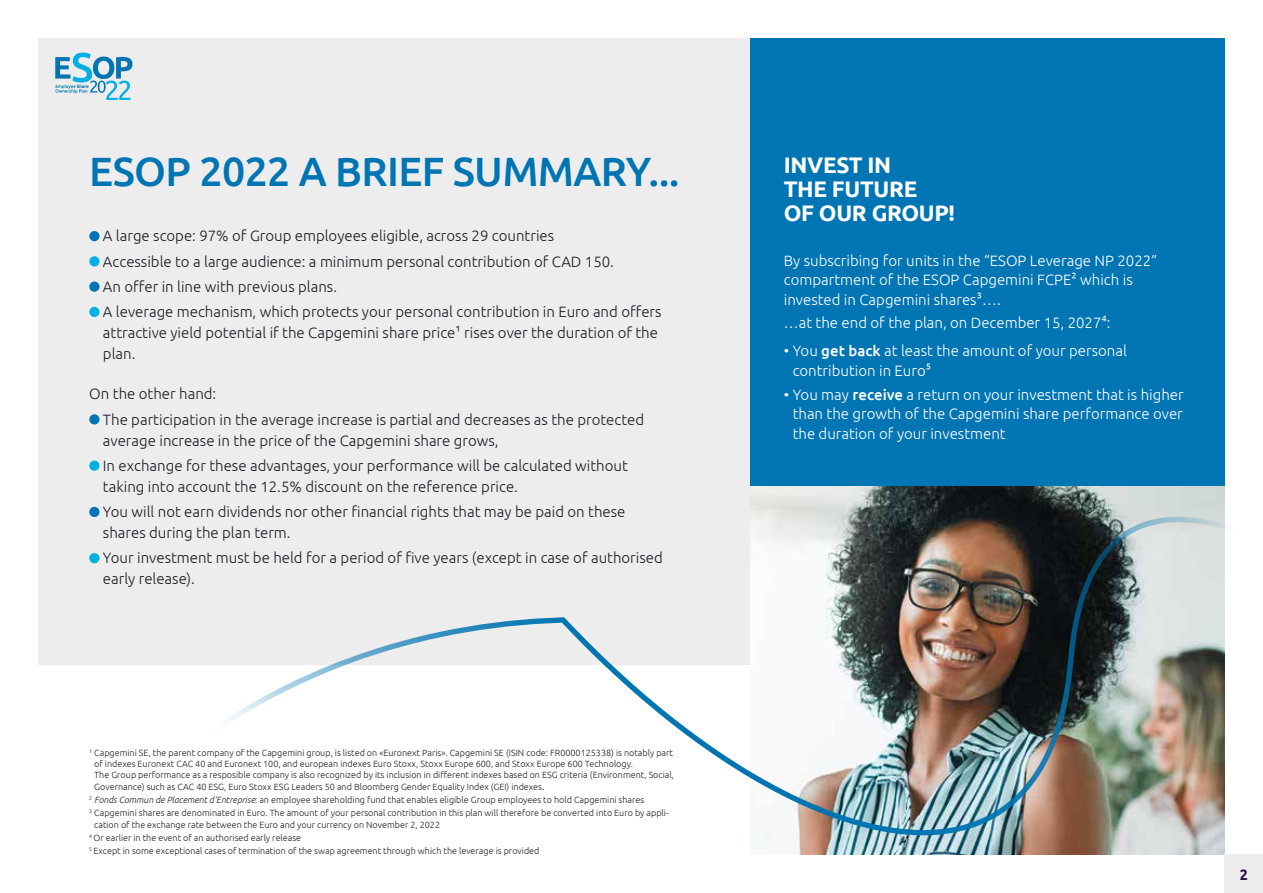
<style>
.page{position:relative;width:1263px;height:893px;background:#fff}
.page>*{position:absolute;margin:0;border:0;box-sizing:border-box;transform-origin:0 0}
.t1{font:500 40.95px "Ubuntu";letter-spacing:-.015em;color:#0075b3}
.t2{font:700 22.5px/24px "Ubuntu";letter-spacing:-.015em;color:#fff}
.t3{font:300 15px/25.2px "Ubuntu";color:#201d27}
.t4{font:300 15px/19.5px "Ubuntu";color:#fff}
.t5{font:700 15px "Ubuntu";color:#340c46;scale:.95 1}
.t6{font:300 9px/11.2px "Ubuntu";color:#201d27}
.s1{font-style:italic}
.s2{font-weight:500}
</style>
<div class="page">
<div style="left:38px;top:38px;width:712px;height:626px;background:#ededed"></div>
<div style="left:750px;top:38px;width:475px;height:817px;background:#0075b3"></div>
<div style="left:89px;top:231px;width:10px;height:10px;background:#0075b3;border-radius:50%"></div>
<div style="left:89px;top:256px;width:10px;height:10px;background:#00b0e3;border-radius:50%"></div>
<div style="left:89px;top:282px;width:10px;height:10px;background:#0075b3;border-radius:50%"></div>
<div style="left:89px;top:307px;width:10px;height:10px;background:#00b0e3;border-radius:50%"></div>
<div style="left:89px;top:414px;width:10px;height:10px;background:#0075b3;border-radius:50%"></div>
<div style="left:89px;top:461px;width:10px;height:10px;background:#00b0e3;border-radius:50%"></div>
<div style="left:89px;top:507px;width:10px;height:10px;background:#0075b3;border-radius:50%"></div>
<div style="left:89px;top:553px;width:10px;height:10px;background:#00b0e3;border-radius:50%"></div>
<img style="left:750px;top:487px;width:475px;height:368px">
<img style="left:203px;top:517px;width:963px;height:313px">
<div style="left:1225px;top:855px;width:38px;height:38px;background:#ededed"></div>
<svg style="left:55px;top:53px;width:77px;height:47px"></svg>
<h1 class="t1" style="left:89px;top:145px;width:592px">ESOP 2022 A BRIEF SUMMARY...</h1>
<p class="t3" style="left:103px;top:223px;width:560px">A large scope: 97% of Group employees eligible, across 29 countries<br>Accessible to a large audience: a minimum personal contribution of CAD 150.<br>An offer in line with previous plans.<br>A leverage mechanism, which protects your personal contribution in Euro and offers</p>
<h3 class="t3" style="left:103px;top:322px;width:557px;line-height:21px">attractive yield potential if the Capgemini share price1 rises over the duration of the plan.</h3>
<h3 class="t3" style="left:103px;top:381px;width:543px;text-indent:-14px">On the other hand:<br>The participation in the average increase is partial and decreases as the protected</h3>
<h3 class="t3" style="left:103px;top:427px;width:526px">average increase in the price of the Capgemini share grows,<br>In exchange for these advantages, your performance will be calculated without</h3>
<h3 class="t3" style="left:103px;top:473px;width:524px">taking into account the 12.5% discount on the reference price.<br>You will not earn dividends nor other financial rights that may be paid on these</h3>
<h3 class="t3" style="left:103px;top:520px;width:561px">shares during the plan term.<br>Your investment must be held for a period of five years (except in case of authorised</h3>
<h3 class="t3" style="left:103px;top:566px;width:94px">early release).</h3>
<p class="t6" style="left:94px;top:747px;width:581px;text-indent:-5px"><sup>1</sup> Capgemini SE, the parent company of the Capgemini group, is listed on «Euronext Paris». Capgemini SE (ISIN code: FR0000125338) is notably part of indexes Euronext CAC 40 and Euronext 100, and european indexes Euro Stoxx, Stoxx Europe 600, and Stoxx Europe 600 Technology.<br>The Group performance as a resposible company is also recognized by its inclusion in different indexes based on ESG criteria (Environment, Social, Governance) such as CAC 40 ESG, Euro Stoxx ESG Leaders 50 and Bloomberg Gender Equality Index (GEI) indexes.</p>
<p class="t6" style="left:89px;top:793px;width:581px;line-height:13.4px"><sup>2</sup> <span class="s1">Fonds Commun de Placement d’Entreprise</span>: an employee shareholding fund that enables eligible Group employees to hold Capgemini shares<br><sup>3</sup> Capgemini shares are denominated in Euro. The amount of your personal contribution in this plan will therefore be converted into Euro by appli-</p>
<p class="t6" style="left:89px;top:817px;width:452px;line-height:13.4px;text-indent:5px">cation of the exchange rate between the Euro and your currency on November 2, 2022<br><sup>4</sup> Or earlier in the event of an authorised early release<br><sup>5</sup> Except in some exceptional cases of termination of the swap agreement through which the leverage is provided</p>
<h2 class="t2" style="left:784px;top:153px;width:173px">INVEST IN<br>THE FUTURE<br>OF OUR GROUP!</h2>
<h3 class="t4" style="left:784px;top:250px;width:375px">By subscribing for units in the “ESOP Leverage NP 2022” compartment of the ESOP Capgemini FCPE2 which is invested in Capgemini shares3….</h3>
<h3 class="t4" style="left:784px;top:313px;width:328px">…at the end of the plan, on December 15, 20274:</h3>
<h3 class="t4" style="left:793px;top:341px;width:336px;text-indent:-9px">• You <span class="s2">get back</span> at least the amount of your personal contribution in Euro5</h3>
<h3 class="t4" style="left:793px;top:384px;width:393px;text-align:justify;text-indent:-9px">• You may <span class="s2">receive</span> a return on your investment that is higher than the growth of the Capgemini share performance over the duration of your investment</h3>
<h3 class="t5" style="left:1240px;top:865px;width:10px">2</h3>
</div>
